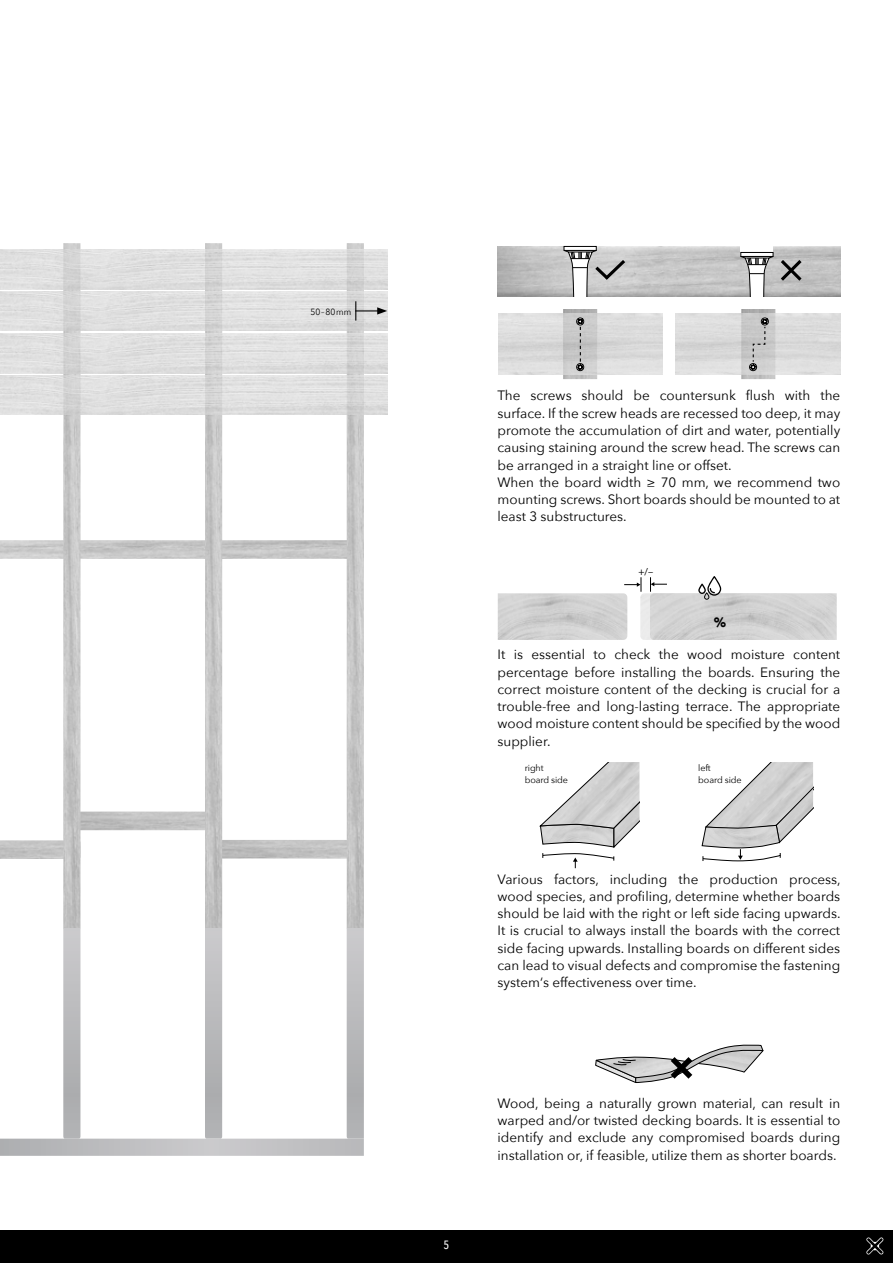
<style>
.page{position:relative;width:893px;height:1263px;background:#fff}
.page>*{position:absolute;margin:0;border:0;box-sizing:border-box;transform-origin:0 0}
.t1{font:13.5px/17.2px "Avenir Next";color:#000;text-align:justify}
.t2{font:700 13.5px "Avenir Next";color:#000}
.t3{font:500 12px "Avenir Next Condensed";color:#fff}
.t4{font:10.2px "Myriad Pro";color:#000}
.t5{font:9px/12px "Avenir Next";letter-spacing:-.01em;color:#000}
.t6{font:9px "Avenir Next";letter-spacing:-.01em;color:#000;scale:.95 1}
</style>
<div class="page">
<div style="left:0;top:1230px;width:893px;height:33px;background:#000"></div>
<svg style="left:866px;top:1237px;width:17px;height:17px"></svg>
<img style="left:63px;top:243px;width:17px;height:685px">
<img style="left:205px;top:243px;width:17px;height:685px">
<img style="left:347px;top:243px;width:17px;height:685px">
<svg style="left:0;top:928px;width:364px;height:228px"></svg>
<img style="left:0;top:333px;width:388px;height:40px">
<img style="left:0;top:375px;width:388px;height:40px">
<img style="left:0;top:250px;width:388px;height:39px">
<img style="left:0;top:291px;width:388px;height:40px">
<svg style="left:355px;top:301px;width:32px;height:20px"></svg>
<img style="left:741px;top:309px;width:34px;height:70px">
<img style="left:563px;top:309px;width:34px;height:70px">
<img style="left:497px;top:246px;width:343px;height:51px">
<hr style="left:564px;top:246px;width:32px;height:4px;background:#fff">
<div style="left:564px;top:246px;width:32px;height:5px;border:1px solid #000"></div>
<div style="left:741px;top:243px;width:32px;height:11px;background:#fff"></div>
<hr style="left:741px;top:252px;width:32px;height:4px;background:#fff">
<div style="left:741px;top:252px;width:32px;height:5px;border:1px solid #000"></div>
<img style="left:498px;top:314px;width:165px;height:60px">
<img style="left:676px;top:314px;width:164px;height:60px">
<img style="left:650px;top:593px;width:187px;height:47px">
<svg style="left:624px;top:577px;width:18px;height:15px"></svg>
<svg style="left:650px;top:577px;width:17px;height:15px"></svg>
<svg style="left:698px;top:576px;width:23px;height:24px"></svg>
<svg style="left:540px;top:762px;width:99px;height:106px"></svg>
<svg style="left:702px;top:762px;width:111px;height:99px"></svg>
<svg style="left:595px;top:1044px;width:169px;height:39px"></svg>
<svg style="left:740px;top:256px;width:65px;height:41px;background:#b0b0b0"></svg>
<svg style="left:564px;top:250px;width:64px;height:47px"></svg>
<svg style="left:576px;top:318px;width:8px;height:53px"></svg>
<svg style="left:749px;top:318px;width:20px;height:53px"></svg>
<p class="t6" style="left:310px;top:304px;width:44px">50–80mm</p>
<p class="t3" style="left:444px;top:1237px;width:7px">5</p>
<p class="t1" style="left:497px;top:387px;width:344px;text-align:left">The screws should be countersunk flush with the surface. If the screw heads are recessed too deep, it may promote the accumulation of dirt and water, potentially causing staining around the screw head. The screws can be arranged in a straight line or offset.<br>When the board width ≥ 70 mm, we recommend two mounting screws. Short boards should be mounted to at least 3 substructures.</p>
<p class="t4" style="left:638px;top:565px;width:16px">+/–</p>
<p class="t2" style="left:714px;top:610px;width:14px">%</p>
<p class="t1" style="left:497px;top:645px;width:344px">It is essential to check the wood moisture content percentage before installing the boards. Ensuring the correct moisture content of the decking is crucial for a trouble-free and long-lasting terrace. The appropriate wood moisture content should be specified by the wood supplier.</p>
<p class="t5" style="left:525px;top:761px;width:45px">right board side</p>
<p class="t5" style="left:698px;top:761px;width:45px">left<br>board side</p>
<p class="t1" style="left:497px;top:870px;width:345px">Various factors, including the production process, wood species, and profiling, determine whether boards should be laid with the right or left side facing upwards.<br>It is crucial to always install the boards with the correct side facing upwards. Installing boards on different sides can lead to visual defects and compromise the fastening system‘s effectiveness over time.</p>
<p class="t1" style="left:497px;top:1094px;width:344px">Wood, being a naturally grown material, can result in warped and/or twisted decking boards. It is essential to identify and exclude any compromised boards during installation or, if feasible, utilize them as shorter boards.</p>
</div>
